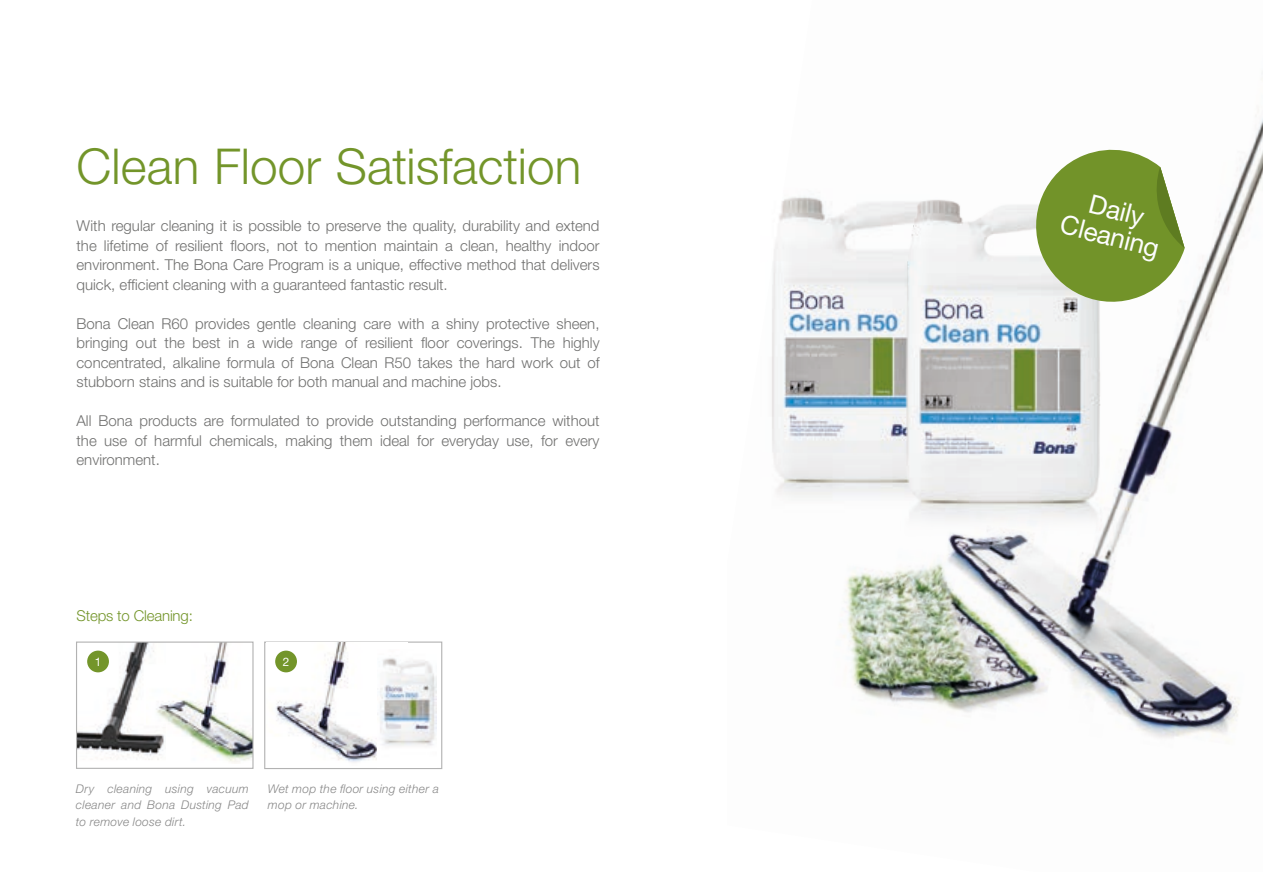
<style>
.page{position:relative;width:1263px;height:893px;background:#fff}
.page>*{position:absolute;margin:0;border:0;box-sizing:border-box;transform-origin:0 0}
.t1{font:300 49.5px "Helvetica Neue LT Std";color:#73952a}
.t2{font:26.25px/26.8px "Helvetica Neue LT Pro";color:#fff;text-align:center}
.t3{font:300 15px/19.5px "Helvetica Neue LT Pro";color:#70706f;text-align:justify}
.t4{font:300 15px "Helvetica Neue LT Pro";letter-spacing:-.01em;color:#73952a}
.t5{font:italic 300 12px/16.5px "Helvetica Neue LT Std";letter-spacing:.02em;color:#878787;text-align:justify}
.t6{font:11.7px "Helvetica Neue LT Std";color:#fff}
</style>
<div class="page">
<div style="left:264px;top:641px;width:178px;height:128px;border:1px solid #b2b2b2"></div>
<img style="left:78px;top:643px;width:68px;height:117px">
<img style="left:146px;top:643px;width:106px;height:120px">
<div style="left:76px;top:641px;width:178px;height:128px;border:1px solid #b2b2b2"></div>
<img style="left:275px;top:643px;width:102px;height:119px">
<div style="left:275px;top:651px;width:22px;height:21px;background:#73952a;border-radius:50%"></div>
<div style="left:87px;top:651px;width:22px;height:21px;background:#73952a;border-radius:50%"></div>
<img style="left:772px;top:109px;width:491px;height:629px">
<img style="left:377px;top:658px;width:59px;height:110px">
<h1 class="t1" style="left:77px;top:136px;width:506px">Clean Floor Satisfaction</h1>
<p class="t3" style="left:77px;top:216px;width:524px">With regular cleaning it is possible to preserve the quality, durability and extend the lifetime of resilient floors, not to mention maintain a clean, healthy indoor environment. The Bona Care Program is a unique, effective method that delivers quick, efficient cleaning with a guaranteed fantastic result.</p>
<p class="t3" style="left:77px;top:313px;width:525px">Bona Clean R60 provides gentle cleaning care with a shiny protective sheen, bringing out the best in a wide range of resilient floor coverings. The highly concentrated, alkaline formula of Bona Clean R50 takes the hard work out of stubborn stains and is suitable for both manual and machine jobs.</p>
<p class="t3" style="left:77px;top:411px;width:525px">All Bona products are formulated to provide outstanding performance without the use of harmful chemicals, making them ideal for everyday use, for every environment.</p>
<p class="t4" style="left:77px;top:607px;width:118px">Steps to Cleaning:</p>
<p class="t6" style="left:95px;top:654px;width:8px">1</p>
<p class="t6" style="left:283px;top:654px;width:8px">2</p>
<p class="t5" style="left:76px;top:780px;width:174px">Dry cleaning using vacuum cleaner and Bona Dusting Pad to remove loose dirt.</p>
<p class="t5" style="left:268px;top:780px;width:172px">Wet mop the floor using either a mop or machine.</p>
<h2 class="t2" style="left:1070px;top:184px;width:103px;rotate:14deg">Daily<br>Cleaning</h2>
</div>
